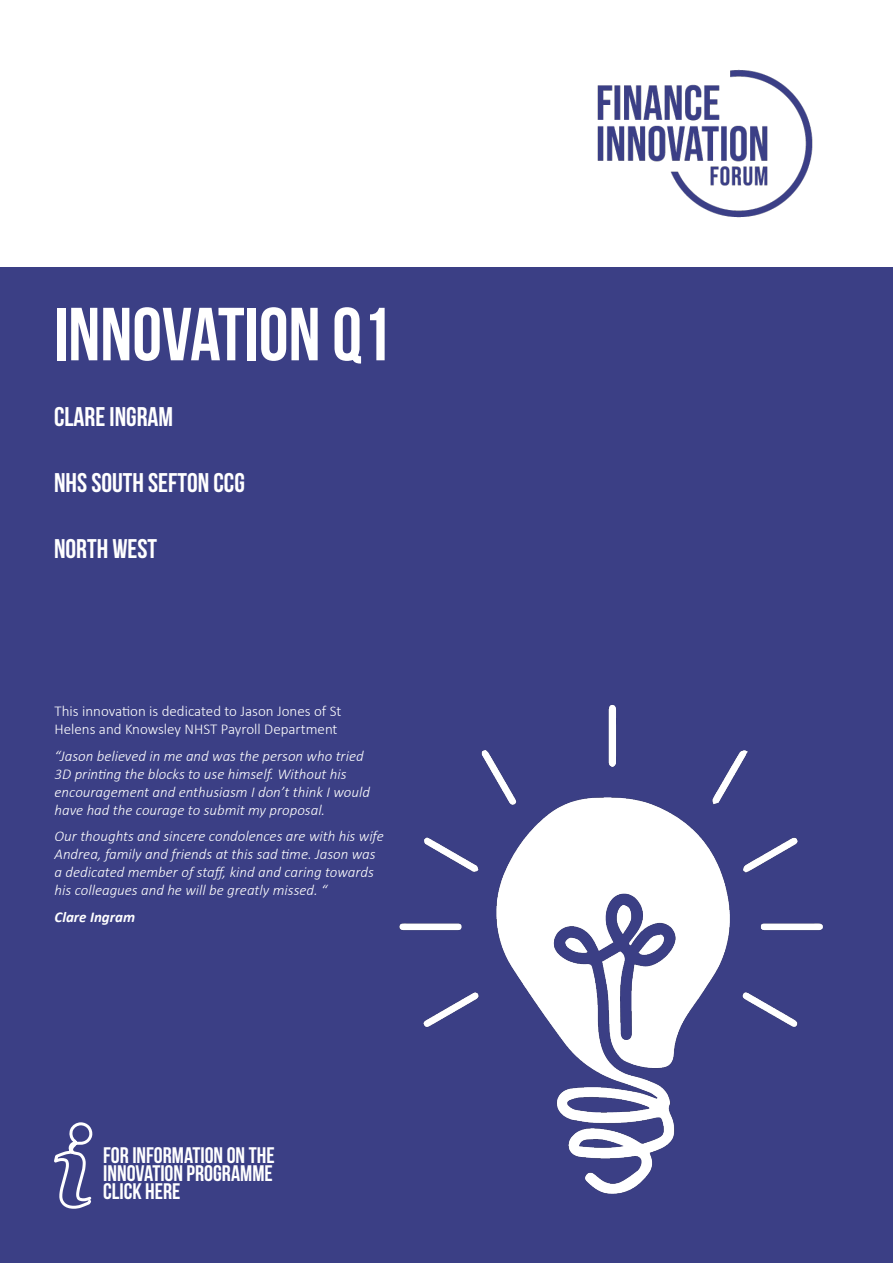
<style>
.page{position:relative;width:893px;height:1263px;background:#fff}
.page>*{position:absolute;margin:0;border:0;box-sizing:border-box;transform-origin:0 0}
.t1{font:700 75px "Bebas Neue";color:#fff}
.t2{font:700 27px "Bebas Neue";color:#fff}
.Body_copy{font:700 22.5px/18px "Bebas Neue";color:#fff;text-align:justify}
.Body_copy-2{font:italic 300 15px/18px "Calibri";color:#fff}
.Body_copy-3{font:300 15px/18px "Calibri";color:#fff}
.Body_copy-4{font:italic 700 15px "Calibri";color:#fff}
</style>
<div class="page">
<div style="left:0;top:268px;width:893px;height:995px;background:#3b3f85"></div>
<img style="left:572px;top:69px;width:267px;height:199px">
<svg style="left:54px;top:1122px;width:39px;height:87px"></svg>
<img style="left:399px;top:705px;width:424px;height:489px">
<p class="t1" style="left:54px;top:293px;width:339px">INNOVATION Q1</p>
<p class="t2" style="left:54px;top:402px;width:121px">CLARE INGRAM</p>
<p class="t2" style="left:54px;top:468px;width:192px">NHS SOUTH SEFTON CCG</p>
<p class="t2" style="left:54px;top:534px;width:105px">NORTH WEST</p>
<p class="Body_copy-3" style="left:55px;top:702px;width:288px">This innovation is dedicated to Jason Jones of St<br>Helens and Knowsley NHST Payroll Department</p>
<p class="Body_copy-2" style="left:55px;top:747px;width:317px">“Jason believed in me and was the person who tried 3D printing the blocks to use himself. Without his encouragement and enthusiasm I don’t think I would have had the courage to submit my proposal.</p>
<p class="Body_copy-2" style="left:55px;top:827px;width:331px">Our thoughts and sincere condolences are with his wife Andrea, family and friends at this sad time. Jason was a dedicated member of staff, kind and caring towards his colleagues and he will be greatly missed. “</p>
<p class="Body_copy-4" style="left:55px;top:906px;width:82px">Clare Ingram</p>
<p class="Body_copy" style="left:103px;top:1145px;width:173px">FOR INFORMATION ON THE INNOVATION PROGRAMME CLICK HERE</p>
</div>
